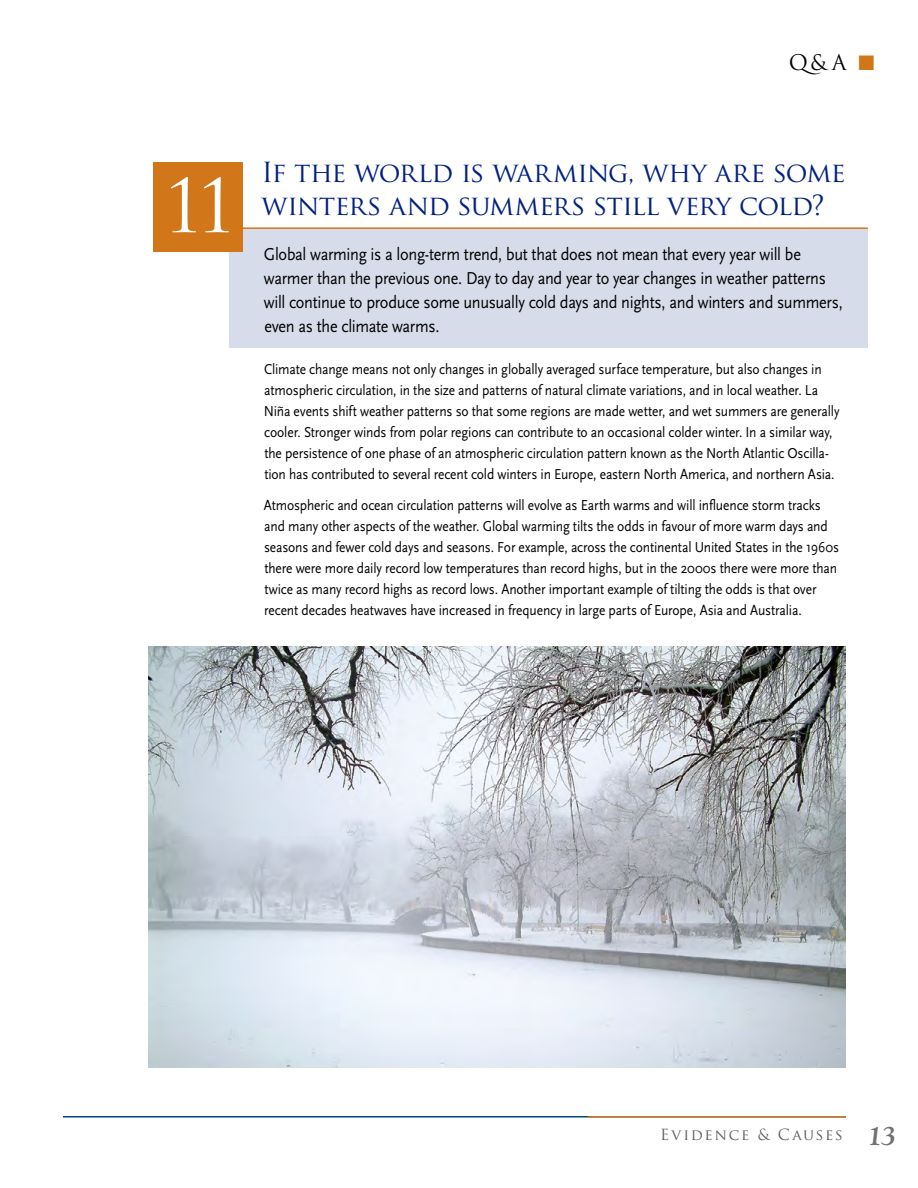
<style>
.page{position:relative;width:918px;height:1188px;background:#fff}
.page>*{position:absolute;margin:0;border:0;box-sizing:border-box;transform-origin:0 0}
.t1{font:72px "Trajan Pro";color:#fff}
.t2{font:27px/32.4px "Trajan Pro";letter-spacing:-.03em;color:#002181}
.t3{font:21px "Trajan Pro";color:#000}
.t4{font:18px/24px "Scala Sans";letter-spacing:-.02em;color:#000;scale:.9 1}
.t5{font:15px/21px "Scala Sans";letter-spacing:-.01em;color:#000;scale:.9 1}
.t6{font:15px "Trajan Pro";letter-spacing:.115em;color:#5e5e5f}
.s1{color:#d17719}
.s2{font-family:"Goudy Std";font-weight:700;font-style:italic;font-size:27px;color:#727273}
</style>
<div class="page">
<hr style="left:63px;top:1116px;width:783px;height:2px;background:#004978">
<hr style="left:588px;top:1116px;width:258px;height:2px;background:#d17719">
<div style="left:229px;top:228px;width:639px;height:120px;background:#d7dcea"></div>
<hr style="left:229px;top:227px;width:639px;height:2px;background:#d17719">
<div style="left:153px;top:162px;width:90px;height:90px;background:#d17719"></div>
<img style="left:148px;top:646px;width:698px;height:422px">
<h3 class="t3" style="left:789px;top:49px;width:87px">Q&amp; A <span class="s1">■</span></h3>
<h1 class="t1" style="left:163px;top:160px;width:75px">11</h1>
<h2 class="t2" style="left:261px;top:156px;width:586px">If the world is warming, why are some winters and summers still very cold?</h2>
<p class="t4" style="left:264px;top:242px;width:645px">Global warming is a long-term trend, but that does not mean that every year will be warmer than the previous one. Day to day and year to year changes in weather patterns will continue to produce some unusually cold days and nights, and winters and summers, even as the climate warms.</p>
<p class="t5" style="left:264px;top:359px;width:641px">Climate change means not only changes in globally averaged surface temperature, but also changes in atmospheric circulation, in the size and patterns of natural climate variations, and in local weather. La Niña events shift weather patterns so that some regions are made wetter, and wet summers are generally cooler. Stronger winds from polar regions can contribute to an occasional colder winter. In a similar way, the persistence of one phase of an atmospheric circulation pattern known as the North Atlantic Oscilla&shy;tion has contributed to several recent cold winters in Europe, eastern North America, and northern Asia.</p>
<p class="t5" style="left:264px;top:495px;width:641px">Atmospheric and ocean circulation patterns will evolve as Earth warms and will influence storm tracks and many other aspects of the weather. Global warming tilts the odds in favour of more warm days and seasons and fewer cold days and seasons. For example, across the continental United States in the 1960s there were more daily record low temperatures than record highs, but in the 2000s there were more than twice as many record highs as record lows. Another important example of tilting the odds is that over recent decades heatwaves have increased in frequency in large parts of Europe, Asia and Australia.</p>
<p class="t6" style="left:660px;top:1125px;width:238px">Evidence &amp; Causes <span class="s2">13</span></p>
</div>
